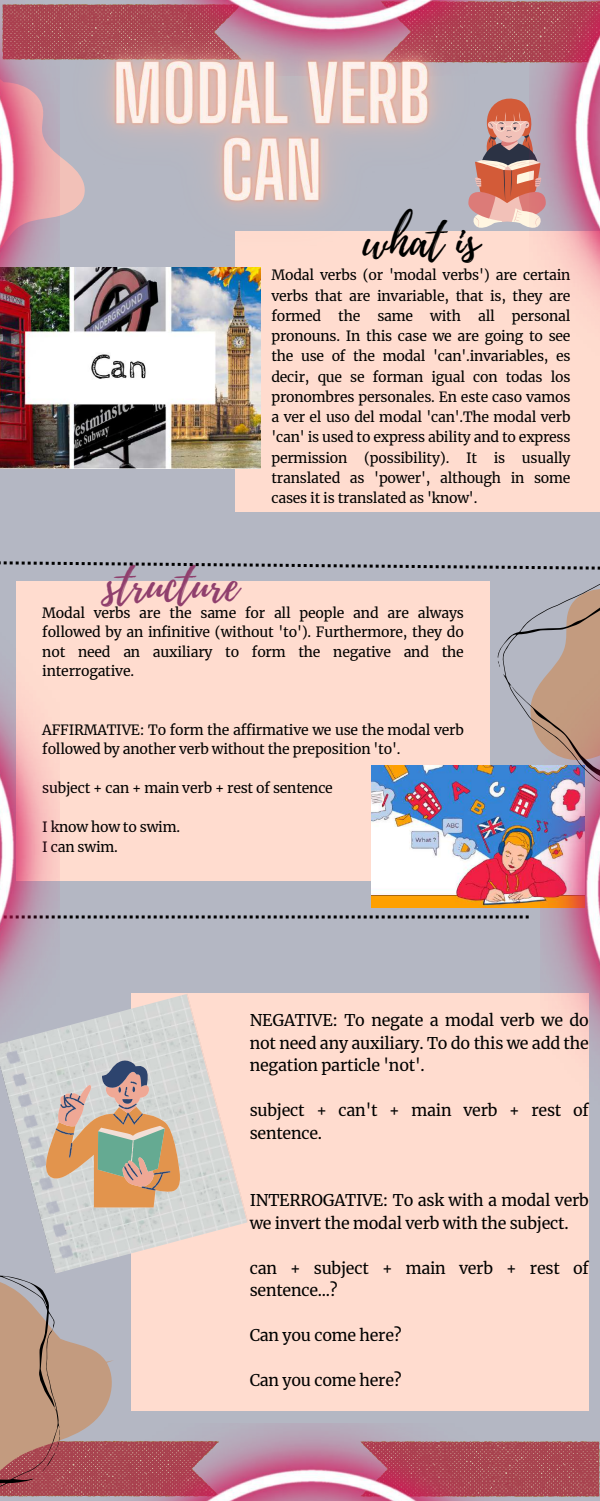
<style>
.page{position:relative;width:600px;height:1501px;background:#fff}
.page>*{position:absolute;margin:0;border:0;box-sizing:border-box;transform-origin:0 0}
.t1{font:45.3px "Playlist Script";color:#000100}
.t2{font:44.2px "Playlist Script";color:#903f6d}
.t3{font:16px/22.5px "Merriweather";letter-spacing:-.015em;color:#000100}
.t4{font:14px/20.2px "Merriweather";letter-spacing:-.015em;color:#000100;text-align:justify}
</style>
<div class="page">
<div style="left:0;top:0;width:600px;height:1500px;background:#b4b7c3"></div>
<div style="left:235px;top:232px;width:365px;height:280px;background:#ffdccf"></div>
<div style="left:131px;top:993px;width:458px;height:417px;background:#ffdccf"></div>
<div style="left:16px;top:581px;width:474px;height:299px;background:#ffdccf"></div>
<img style="left:7px;top:994px;width:241px;height:279px">
<img style="left:0;top:303px;width:261px;height:165px">
<svg style="left:552px;top:1441px;width:48px;height:55px;background:#aa4e57"></svg>
<svg style="left:60px;top:915px;width:469px;height:3px"></svg>
<svg style="left:517px;top:99px;width:13px;height:133px;background:#c99184"></svg>
<svg style="left:42px;top:1058px;width:139px;height:149px;background:#c5b19a"></svg>
<img style="left:371px;top:785px;width:169px;height:122px">
<svg style="left:60px;top:303px;width:182px;height:9px"></svg>
<svg style="left:0;top:1275px;width:219px;height:222px"></svg>
<svg style="left:0;top:561px;width:600px;height:224px"></svg>
<img style="left:530px;top:0;width:70px;height:310px">
<img style="left:72px;top:1423px;width:480px;height:77px">
<img style="left:517px;top:0;width:53px;height:75px">
<img style="left:0;top:605px;width:60px;height:489px">
<img style="left:540px;top:643px;width:60px;height:406px">
<img style="left:0;top:4px;width:60px;height:412px">
<img style="left:26px;top:0;width:491px;height:303px">
<h1 class="t1" style="left:363px;top:208px;width:118px">what is</h1>
<p class="t4" style="left:271px;top:265px;width:301px">Modal verbs (or 'modal verbs') are certain verbs that are invariable, that is, they are formed the same with all personal pronouns. In this case we are going to see the use of the modal 'can'.invariables, es decir, que se forman igual con todas los pronombres personales. En este caso vamos a ver el uso del modal 'can'.The modal verb 'can' is used to express ability and to express permission (possibility). It is usually translated as 'power', although in some cases it is translated as 'know'.</p>
<h2 class="t2" style="left:104px;top:554px;width:136px">structure</h2>
<p class="t4" style="left:42px;top:603px;width:423px;line-height:19.5px">Modal verbs are the same for all people and are always followed by an infinitive (without 'to'). Furthermore, they do not need an auxiliary to form the negative and the interrogative.</p>
<p class="t4" style="left:42px;top:720px;width:423px;line-height:19.5px">AFFIRMATIVE: To form the affirmative we use the modal verb followed by another verb without the preposition 'to'.</p>
<p class="t4" style="left:42px;top:778px;width:292px">subject + can + main verb + rest of sentence</p>
<p class="t4" style="left:42px;top:817px;width:139px;line-height:19.5px">I know how to swim.<br>I can swim.</p>
<p class="t3" style="left:250px;top:1008px;width:341px;text-align:justify">NEGATIVE: To negate a modal verb we do not need any auxiliary. To do this we add the negation particle 'not'.</p>
<p class="t3" style="left:250px;top:1098px;width:341px">subject + can't + main verb + rest of sentence.</p>
<p class="t3" style="left:250px;top:1188px;width:341px">INTERROGATIVE: To ask with a modal verb we invert the modal verb with the subject.</p>
<p class="t3" style="left:250px;top:1256px;width:341px">can + subject + main verb + rest of sentence...?</p>
<p class="t3" style="left:250px;top:1323px;width:153px">Can you come here?</p>
<p class="t3" style="left:250px;top:1368px;width:153px">Can you come here?</p>
</div>
